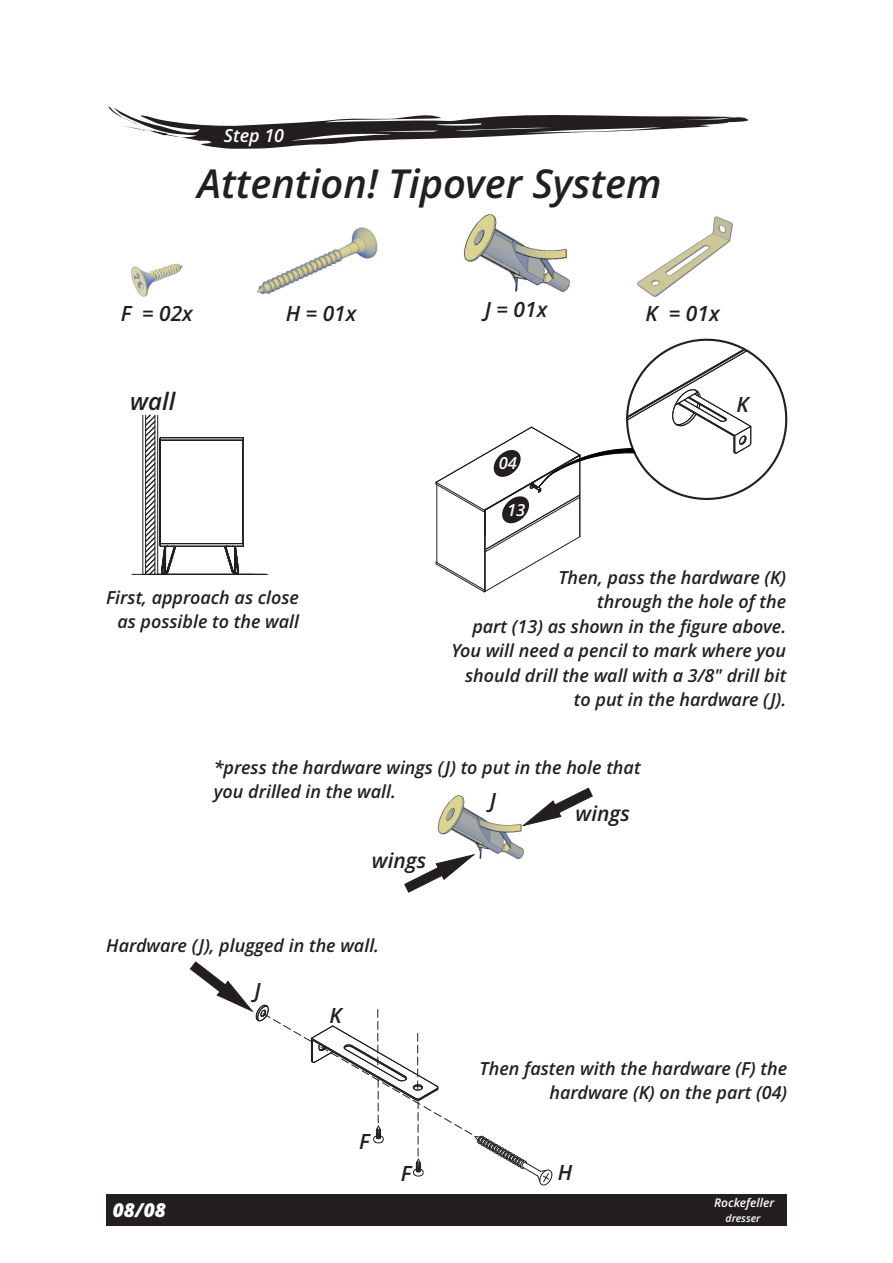
<style>
.page{position:relative;width:893px;height:1263px;background:#fff}
.page>*{position:absolute;margin:0;border:0;box-sizing:border-box;transform-origin:0 0}
.t1{font:italic 600 39.9px "Open Sans";color:#231f20}
.t2{font:italic 600 24px "Open Sans";color:#231f20}
.t3{font:italic 600 21px "Open Sans";color:#231f20}
.t4{font:italic 800 19.2px "Open Sans";color:#fff}
.t5{font:italic 600 18px/24.5px "Open Sans";color:#231f20;text-align:right}
.t6{font:italic 600 18px "Open Sans";color:#fff}
.t7{font:italic 600 16.65px "Open Sans";color:#fff}
.t8{font:italic 600 12px "Open Sans";color:#fff}
.t9{font:italic 600 10.5px "Open Sans";color:#fff}
</style>
<div class="page">
<div style="left:106px;top:1194px;width:681px;height:31px;background:#231f20"></div>
<svg style="left:108px;top:106px;width:640px;height:43px"></svg>
<img style="left:256px;top:227px;width:122px;height:68px">
<img style="left:637px;top:216px;width:96px;height:81px">
<hr style="left:132px;top:574px;width:135px;height:1px;background:#231f20">
<svg style="left:142px;top:414px;width:126px;height:161px"></svg>
<img style="left:463px;top:214px;width:107px;height:78px">
<img style="left:437px;top:795px;width:88px;height:65px">
<svg style="left:520px;top:787px;width:73px;height:40px"></svg>
<svg style="left:404px;top:853px;width:73px;height:40px"></svg>
<svg style="left:189px;top:961px;width:364px;height:225px"></svg>
<svg style="left:435px;top:338px;width:353px;height:255px"></svg>
<img style="left:131px;top:263px;width:52px;height:34px">
<p class="t6" style="left:224px;top:128px;width:62px">Step 10</p>
<h1 class="t1" style="left:198px;top:168px;width:466px">Attention! Tipover System</h1>
<p class="t3" style="left:121px;top:304px;width:74px">F = 02x</p>
<h2 class="t2" style="left:130px;top:391px;width:47px">wall</h2>
<p class="t3" style="left:485px;top:300px;width:64px">J = 01x</p>
<p class="t3" style="left:286px;top:304px;width:72px">H = 01x</p>
<p class="t3" style="left:646px;top:304px;width:75px">K = 01x</p>
<p class="t7" style="left:499px;top:457px;width:20px">04</p>
<p class="t7" style="left:507px;top:503px;width:20px">13</p>
<p class="t3" style="left:736px;top:396px;width:14px">K</p>
<p class="t5" style="left:106px;top:587px;width:194px">First, approach as close as possible to the wall</p>
<p class="t5" style="left:451px;top:567px;width:336px">Then, pass the hardware (K)<br>through the hole of the<br>part (13) as shown in the figure above.<br>You will need a pencil to mark where you should drill the wall with a 3/8" drill bit to put in the hardware (J).</p>
<p class="t5" style="left:214px;top:757px;width:428px;text-align:left">*press the hardware wings (J) to put in the hole that you drilled in the wall.</p>
<p class="t3" style="left:490px;top:792px;width:8px">J</p>
<p class="t3" style="left:576px;top:805px;width:56px">wings</p>
<p class="t3" style="left:372px;top:851px;width:56px">wings</p>
<p class="t5" style="left:106px;top:935px;width:274px">Hardware (J), plugged in the wall.</p>
<p class="t3" style="left:254px;top:982px;width:8px">J</p>
<p class="t3" style="left:329px;top:1006px;width:14px">K</p>
<p class="t4" style="left:113px;top:1202px;width:55px">08/08</p>
<p class="t3" style="left:359px;top:1133px;width:12px">F</p>
<p class="t3" style="left:401px;top:1165px;width:12px">F</p>
<p class="t5" style="left:479px;top:1057px;width:309px">Then fasten with the hardware (F) the hardware (K) on the part (04)</p>
<p class="t3" style="left:558px;top:1163px;width:16px">H</p>
<p class="t8" style="left:714px;top:1197px;width:62px">Rockefeller</p>
<p class="t9" style="left:726px;top:1213px;width:36px">dresser</p>
</div>
